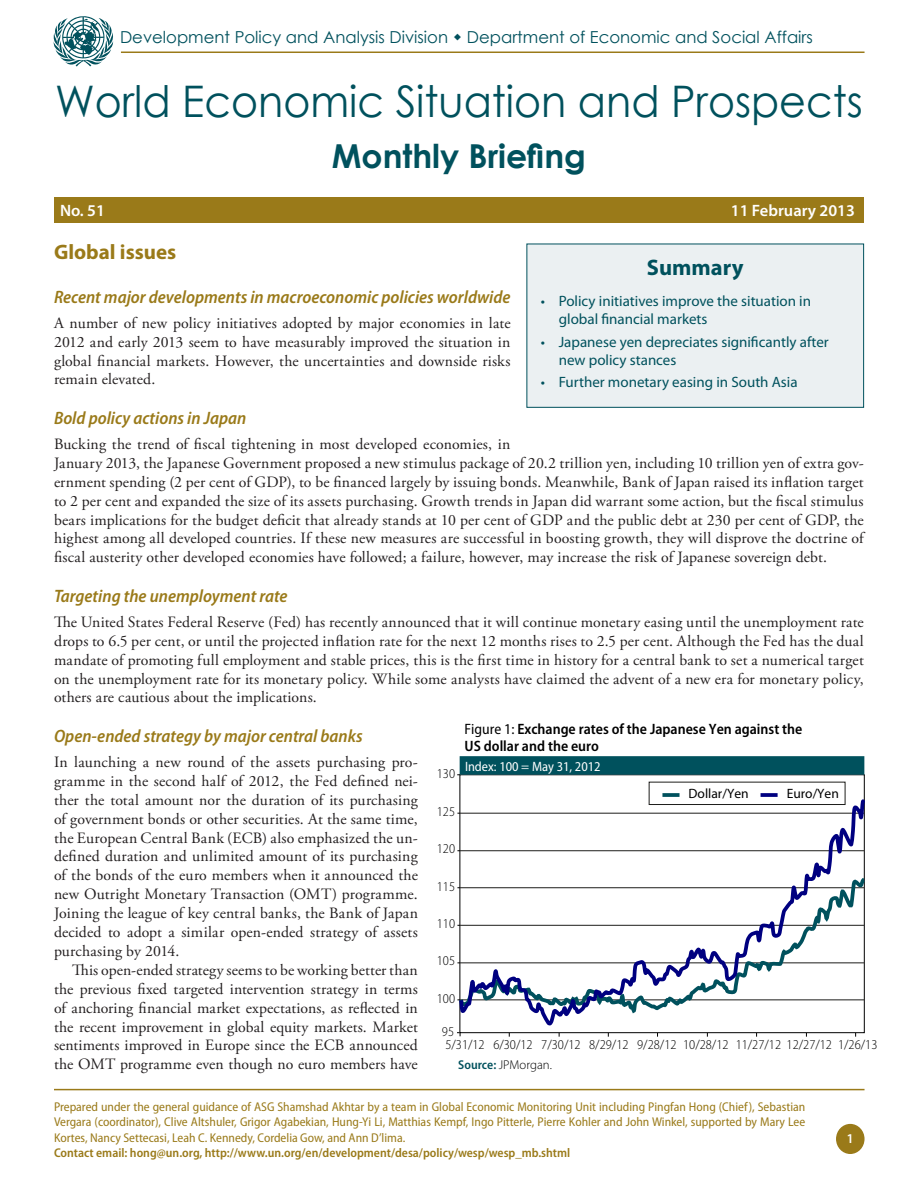
<style>
.page{position:relative;width:918px;height:1188px;background:#fff}
.page>*{position:absolute;margin:0;border:0;box-sizing:border-box;transform-origin:0 0}
.t1{font:43.5px "Century Gothic";color:#00515d;scale:.95 1}
.t2{font:700 33px "Century Gothic";color:#00515d}
.HL1{font:700 22.5px "Myriad Pro";color:#00515d}
.HL1-2{font:700 21px "Myriad Pro";color:#9a7a19}
.HL2{font:italic 600 semi-condensed 18px "Myriad Pro";color:#9a7a19}
.t3{font:16.5px "Century Gothic";color:#00515d}
.t4{font:600 16.5px "Myriad Pro";color:#fff}
.First_Paragraph{font:15.75px/18.9px "Adobe Garamond Pro";letter-spacing:.01em;color:#231f20;text-align:justify}
.Body_Text{font:15.75px/18.9px "Adobe Garamond Pro";color:#231f20;text-align:justify}
.Summary_bullets{font:15px/18px "Myriad Pro";color:#00515d}
.t5{font:600 semi-condensed 15px/16.5px "Myriad Pro";color:#000}
.t6{font:300 semi-condensed 13.5px "Myriad Pro";color:#000}
.t7{font:semi-condensed 13.5px "Myriad Pro";color:#fff}
.t8{font:13.5px "Myriad Pro";color:#000}
.t9{font:600 semi-condensed 13.5px "Myriad Pro";color:#fff}
.t10{font:semi-condensed 12.75px/15.3px "Myriad Pro";color:#9a7a19;text-align:justify}
.t11{font:600 semi-condensed 12.75px "Myriad Pro";color:#9a7a19}
.t12{font:300 12.75px "Myriad Pro";color:#000}
.s1{font-weight:400}
.s2{font-weight:600;font-stretch:semi-condensed;color:#00515d}
</style>
<div class="page">
<div style="left:837px;top:1125px;width:27px;height:28px;background:#9a7a19;border-radius:50%"></div>
<div style="left:836px;top:1124px;width:29px;height:30px;border:2px solid #9a7a19;border-radius:50%"></div>
<div style="left:527px;top:244px;width:337px;height:163px;background:#ebf0f2"></div>
<div style="left:526px;top:244px;width:338px;height:164px;border:1px solid #00515d"></div>
<div style="left:54px;top:197px;width:810px;height:26px;background:#9a7a19"></div>
<hr style="left:54px;top:1089px;width:811px;height:1px;background:#9a7a19">
<hr style="left:121px;top:52px;width:744px;height:1px;background:#9a7a19">
<svg style="left:54px;top:16px;width:59px;height:51px"></svg>
<div style="left:460px;top:757px;width:404px;height:17px;background:#00515d"></div>
<div style="left:460px;top:756px;width:404px;height:19px;border:2px solid #00515d"></div>
<svg style="left:457px;top:1032px;width:4px;height:4px"></svg>
<svg style="left:457px;top:796px;width:408px;height:233px"></svg>
<div style="left:649px;top:782px;width:196px;height:23px;background:#fff"></div>
<div style="left:649px;top:782px;width:196px;height:23px;border:1px solid #1d1d1b"></div>
<svg style="left:662px;top:793px;width:18px;height:4px"></svg>
<svg style="left:761px;top:793px;width:17px;height:4px"></svg>
<p class="t3" style="left:120px;top:26px;width:694px">Development Policy and Analysis Division Department of Economic and Social Affairs</p>
<p class="t1" style="left:55px;top:71px;width:852px">World Economic Situation and Prospects</p>
<p class="t2" style="left:332px;top:131px;width:256px">Monthly Briefing</p>
<p class="t4" style="left:60px;top:200px;width:46px">No. 51</p>
<p class="t4" style="left:731px;top:200px;width:126px">11 February 2013</p>
<p class="HL1-2" style="left:54px;top:238px;width:124px">Global issues</p>
<p class="HL2" style="left:54px;top:287px;width:458px">Recent major developments in macroeconomic policies worldwide</p>
<p class="First_Paragraph" style="left:54px;top:314px;width:458px">A number of new policy initiatives adopted by major economies in late 2012 and early 2013 seem to have measurably improved the situation in global financial markets. However, the uncertainties and downside risks remain elevated.</p>
<p class="HL2" style="left:54px;top:408px;width:194px">Bold policy actions in Japan</p>
<p class="First_Paragraph" style="left:54px;top:435px;width:811px;text-align:left">Bucking the trend of fiscal tightening in most developed economies, in<br>January 2013, the Japanese Government proposed a new stimulus package of 20.2 trillion yen, including 10 trillion yen of extra gov&shy;ernment spending (2 per cent of GDP), to be financed largely by issuing bonds. Meanwhile, Bank of Japan raised its inflation target to 2 per cent and expanded the size of its assets purchasing. Growth trends in Japan did warrant some action, but the fiscal stimulus bears implications for the budget deficit that already stands at 10 per cent of GDP and the public debt at 230 per cent of GDP, the highest among all developed countries. If these new measures are successful in boosting growth, they will disprove the doctrine of fiscal austerity other developed economies have followed; a failure, however, may increase the risk of Japanese sovereign debt.</p>
<p class="HL2" style="left:54px;top:586px;width:235px">Targeting the unemployment rate</p>
<p class="First_Paragraph" style="left:54px;top:613px;width:811px">The United States Federal Reserve (Fed) has recently announced that it will continue monetary easing until the unemployment rate drops to 6.5 per cent, or until the projected inflation rate for the next 12 months rises to 2.5 per cent. Although the Fed has the dual mandate of promoting full employment and stable prices, this is the first time in history for a central bank to set a numerical target on the unemployment rate for its monetary policy. While some analysts have claimed the advent of a new era for monetary policy, others are cautious about the implications.</p>
<p class="HL2" style="left:54px;top:726px;width:310px">Open-ended strategy by major central banks</p>
<p class="First_Paragraph" style="left:54px;top:753px;width:365px">In launching a new round of the assets purchasing pro&shy;gramme in the second half of 2012, the Fed defined nei&shy;ther the total amount nor the duration of its purchasing of government bonds or other securities. At the same time, the European Central Bank (ECB) also emphasized the un&shy;defined duration and unlimited amount of its purchasing of the bonds of the euro members when it announced the new Outright Monetary Transaction (OMT) programme.<br>Joining the league of key central banks, the Bank of Japan decided to adopt a similar open-ended strategy of assets purchasing by 2014.</p>
<p class="Body_Text" style="left:54px;top:961px;width:365px;text-indent:18px">This open-ended strategy seems to be working better than the previous fixed targeted intervention strategy in terms of anchoring financial market expectations, as reflected in the recent improvement in global equity markets. Market sentiments improved in Europe since the ECB announced the OMT programme even though no euro members have</p>
<p class="HL1" style="left:647px;top:252px;width:98px">Summary</p>
<p class="Summary_bullets" style="left:559px;top:292px;width:254px;text-indent:-18px">• Policy initiatives improve the situation in global financial markets</p>
<p class="Summary_bullets" style="left:559px;top:332px;width:272px;text-indent:-18px">• Japanese yen depreciates significantly after new policy stances</p>
<p class="Summary_bullets" style="left:541px;top:373px;width:258px">• Further monetary easing in South Asia</p>
<p class="t5" style="left:465px;top:721px;width:339px"><span class="s1">Figure 1:</span> Exchange rates of the Japanese Yen against the<br>US dollar and the euro</p>
<p class="t7" style="left:465px;top:759px;width:137px">Index: 100 = May 31, 2012</p>
<p class="t6" style="left:437px;top:767px;width:20px">130</p>
<p class="t8" style="left:689px;top:785px;width:62px">Dollar/Yen</p>
<p class="t8" style="left:787px;top:785px;width:54px">Euro/Yen</p>
<p class="t6" style="left:437px;top:804px;width:20px">125</p>
<p class="t6" style="left:437px;top:841px;width:20px">120</p>
<p class="t6" style="left:437px;top:879px;width:20px">115</p>
<p class="t6" style="left:437px;top:916px;width:20px">110</p>
<p class="t6" style="left:437px;top:954px;width:20px">105</p>
<p class="t6" style="left:437px;top:991px;width:20px">100</p>
<p class="t6" style="left:442px;top:1024px;width:14px">95</p>
<p class="t6" style="left:445px;top:1037px;width:434px">5/31/12 6/30/12 7/30/12 8/29/12 9/28/12 10/28/12 11/27/12 12/27/12 1/26/13</p>
<p class="t12" style="left:458px;top:1057px;width:95px"><span class="s2">Source:</span> JPMorgan.</p>
<p class="t10" style="left:54px;top:1099px;width:753px">Prepared under the general guidance of ASG Shamshad Akhtar by a team in Global Economic Monitoring Unit including Pingfan Hong (Chief), Sebastian Vergara (coordinator), Clive Altshuler, Grigor Agabekian, Hung-Yi Li, Matthias Kempf, Ingo Pitterle, Pierre Kohler and John Winkel, supported by Mary Lee Kortes, Nancy Settecasi, Leah C. Kennedy, Cordelia Gow, and Ann D’lima.</p>
<p class="t11" style="left:54px;top:1146px;width:518px">Contact email: hong@un.org, http://www.un.org/en/development/desa/policy/wesp/wesp_mb.shtml</p>
<p class="t9" style="left:847px;top:1131px;width:8px">1</p>
</div>
